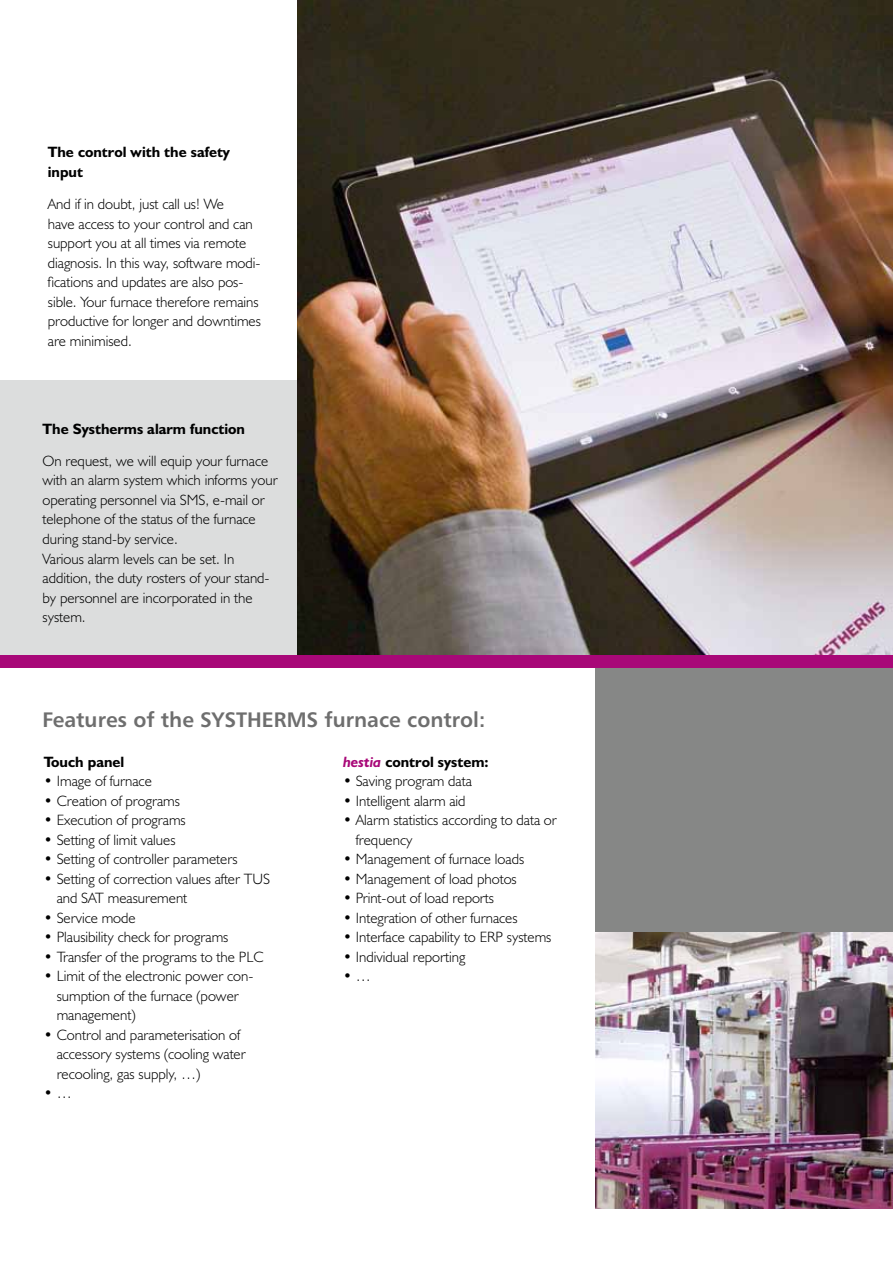
<style>
.page{position:relative;width:893px;height:1263px;background:#fff}
.page>*{position:absolute;margin:0;border:0;box-sizing:border-box;transform-origin:0 0}
.t1{font:21px "Humanist 777 BT Bold B";color:#6e6e6e}
.t2{font:300 15px/19.5px "Humanist 521 BT";color:#000}
.t3{font:700 15px/19.5px "Humanist 521 BT";color:#000}
.s1{font-style:italic;color:#a80878}
</style>
<div class="page">
<div style="left:0;top:380px;width:298px;height:281px;background:#dcdddd"></div>
<img style="left:298px;top:0;width:595px;height:655px">
<div style="left:0;top:655px;width:893px;height:13px;background:#a80878"></div>
<div style="left:595px;top:668px;width:298px;height:264px;background:#868786"></div>
<img style="left:595px;top:932px;width:298px;height:277px">
<p class="t3" style="left:48px;top:142px;width:184px">The control with the safety input</p>
<p class="t2" style="left:48px;top:194px;width:215px">And if in doubt, just call us! We<br>have access to your control and can support you at all times via remote diagnosis. In this way, software modi&shy;fications and updates are also pos&shy;sible. Your furnace therefore remains productive for longer and downtimes are minimised.</p>
<p class="t3" style="left:43px;top:418px;width:204px">The Systherms alarm function</p>
<p class="t2" style="left:43px;top:451px;width:237px">On request, we will equip your furnace with an alarm system which informs your operating personnel via SMS, e-mail or telephone of the status of the furnace during stand-by service.<br>Various alarm levels can be set. In addition, the duty rosters of your stand&shy;by personnel are incorporated in the system.</p>
<h1 class="t1" style="left:43px;top:706px;width:444px">Features of the SYSTHERMS furnace control:</h1>
<p class="t3" style="left:44px;top:752px;width:82px">Touch panel</p>
<p class="t2" style="left:44px;top:771px;width:109px">• Image of furnace</p>
<p class="t2" style="left:44px;top:791px;width:138px">• Creation of programs</p>
<p class="t2" style="left:44px;top:810px;width:143px">• Execution of programs</p>
<p class="t2" style="left:44px;top:830px;width:133px">• Setting of limit values</p>
<p class="t2" style="left:44px;top:849px;width:195px">• Setting of controller parameters</p>
<p class="t2" style="left:57px;top:869px;width:215px;text-indent:-13px">• Setting of correction values after TUS and SAT measurement</p>
<p class="t2" style="left:44px;top:908px;width:93px">• Service mode</p>
<p class="t2" style="left:44px;top:927px;width:186px">• Plausibility check for programs</p>
<p class="t2" style="left:44px;top:947px;width:221px">• Transfer of the programs to the PLC</p>
<p class="t2" style="left:57px;top:966px;width:198px;text-indent:-13px">• Limit of the electronic power con&shy;sumption of the furnace (power management)</p>
<p class="t2" style="left:57px;top:1025px;width:191px;text-indent:-13px">• Control and parameterisation of accessory systems (cooling water recooling, gas supply, …)</p>
<p class="t2" style="left:44px;top:1083px;width:29px">• …</p>
<p class="t3" style="left:343px;top:752px;width:147px"><span class="s1">hestia</span> control system:</p>
<p class="t2" style="left:343px;top:771px;width:130px">• Saving program data</p>
<p class="t2" style="left:343px;top:791px;width:124px">• Intelligent alarm aid</p>
<p class="t2" style="left:356px;top:810px;width:203px;text-indent:-13px">• Alarm statistics according to data or frequency</p>
<p class="t2" style="left:343px;top:849px;width:183px">• Management of furnace loads</p>
<p class="t2" style="left:343px;top:869px;width:175px">• Management of load photos</p>
<p class="t2" style="left:343px;top:888px;width:153px">• Print-out of load reports</p>
<p class="t2" style="left:343px;top:908px;width:176px">• Integration of other furnaces</p>
<p class="t2" style="left:343px;top:927px;width:210px">• Interface capability to ERP systems</p>
<p class="t2" style="left:343px;top:947px;width:124px">• Individual reporting</p>
<p class="t2" style="left:343px;top:966px;width:29px">• …</p>
</div>
